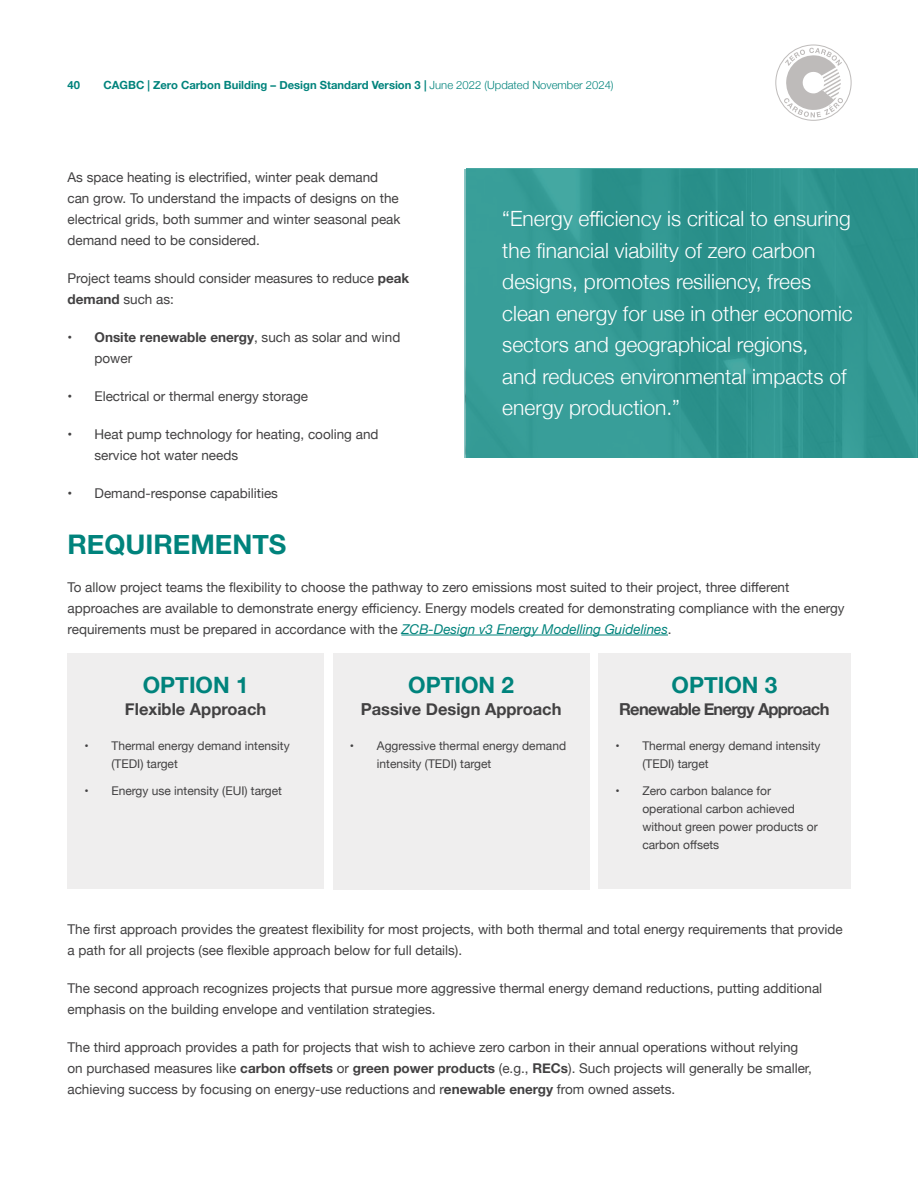
<style>
.page{position:relative;width:918px;height:1188px;background:#fff}
.page>*{position:absolute;margin:0;border:0;box-sizing:border-box;transform-origin:0 0}
.t1{font:700 27px "Helvetica Neue";color:#00837c}
.t2{font:700 22.5px "Helvetica Neue";color:#00837c}
.t3{font:300 21px/31.5px "Helvetica Neue";color:#fff}
.t4{font:700 16.5px "Helvetica Neue";color:#424142}
.t5{font:700 16.5px "Helvetica Neue";letter-spacing:-.04em;color:#424142}
.t6{font:13.5px/21px "Helvetica Neue";color:#424142}
.t7{font:12px/18px "Helvetica Neue";color:#424142}
.t8{font:700 11.25px "Helvetica Neue";color:#00837c}
.s1{font-weight:300}
.s2{font-weight:700}
.s3{font-style:italic;color:#00837c}
</style>
<div class="page">
<svg style="left:774px;top:43px;width:79px;height:79px"></svg>
<div style="left:775px;top:45px;width:77px;height:76px;border:1px solid #bebbba;border-radius:50%"></div>
<svg style="left:784px;top:48px;width:59px;height:70px"></svg>
<hr style="left:401px;top:635px;width:267px;height:1px;background:#00837c">
<div style="left:466px;top:169px;width:452px;height:289px;background:#2d9a94"></div>
<div style="left:68px;top:654px;width:256px;height:235px;background:#efeeee"></div>
<div style="left:333px;top:654px;width:256px;height:236px;background:#efeeee"></div>
<div style="left:598px;top:654px;width:253px;height:235px;background:#efeeee"></div>
<p class="t8" style="left:68px;top:80px;width:14px">40</p>
<p class="t8" style="left:104px;top:80px;width:512px">CAGBC | Zero Carbon Building – Design Standard Version 3 | <span class="s1">June 2022 (Updated November 2024)</span></p>
<p class="t6" style="left:68px;top:167px;width:335px">As space heating is electrified, winter peak demand can grow. To understand the impacts of designs on the electrical grids, both summer and winter seasonal peak demand need to be considered.</p>
<p class="t6" style="left:68px;top:267px;width:343px">Project teams should consider measures to reduce <span class="s2">peak demand</span> such as:</p>
<p class="t6" style="left:94px;top:326px;width:307px;text-indent:-27px"><span class="s2">• Onsite renewable energy</span>, such as solar and wind power</p>
<p class="t6" style="left:68px;top:386px;width:242px">• Electrical or thermal energy storage</p>
<p class="t6" style="left:94px;top:424px;width:286px;text-indent:-27px">• Heat pump technology for heating, cooling and service hot water needs</p>
<p class="t6" style="left:68px;top:483px;width:212px">• Demand-response capabilities</p>
<h2 class="t1" style="left:68px;top:532px;width:220px">REQUIREMENTS</h2>
<p class="t6" style="left:68px;top:577px;width:779px">To allow project teams the flexibility to choose the pathway to zero emissions most suited to their project, three different approaches are available to demonstrate energy efficiency. Energy models created for demonstrating compliance with the energy requirements must be prepared in accordance with the <span class="s3">ZCB-Design v3 Energy Modelling Guidelines</span>.</p>
<p class="t3" style="left:502px;top:202px;width:352px">“Energy efficiency is critical to ensuring the financial viability of zero carbon designs, promotes resiliency, frees clean energy for use in other economic sectors and geographical regions,<br>and reduces environmental impacts of energy production.”</p>
<p class="t2" style="left:143px;top:674px;width:107px">OPTION 1</p>
<p class="t4" style="left:125px;top:702px;width:143px">Flexible Approach</p>
<p class="t7" style="left:112px;top:738px;width:180px;text-indent:-27px">• Thermal energy demand intensity (TEDI) target</p>
<p class="t7" style="left:85px;top:782px;width:199px">• Energy use intensity (EUI) target</p>
<p class="t2" style="left:408px;top:674px;width:107px">OPTION 2</p>
<p class="t4" style="left:361px;top:702px;width:202px">Passive Design Approach</p>
<p class="t7" style="left:377px;top:738px;width:191px;text-indent:-27px">• Aggressive thermal energy demand intensity (TEDI) target</p>
<p class="t2" style="left:672px;top:674px;width:107px">OPTION 3</p>
<p class="t5" style="left:619px;top:702px;width:212px">Renewable Energy Approach</p>
<p class="t7" style="left:642px;top:738px;width:180px;text-indent:-27px">• Thermal energy demand intensity (TEDI) target</p>
<p class="t7" style="left:642px;top:782px;width:177px;text-indent:-27px">• Zero carbon balance for operational carbon achieved without green power products or carbon offsets</p>
<p class="t6" style="left:68px;top:919px;width:777px">The first approach provides the greatest flexibility for most projects, with both thermal and total energy requirements that provide a path for all projects (see flexible approach below for full details).</p>
<p class="t6" style="left:68px;top:978px;width:756px">The second approach recognizes projects that pursue more aggressive thermal energy demand reductions, putting additional emphasis on the building envelope and ventilation strategies.</p>
<p class="t6" style="left:68px;top:1037px;width:746px">The third approach provides a path for projects that wish to achieve zero carbon in their annual operations without relying on purchased measures like <span class="s2">carbon offsets</span> or <span class="s2">green power products</span> (e.g., <span class="s2">RECs</span>). Such projects will generally be smaller, achieving success by focusing on energy-use reductions and r<span class="s2">enewable energy</span> from owned assets.</p>
</div>
